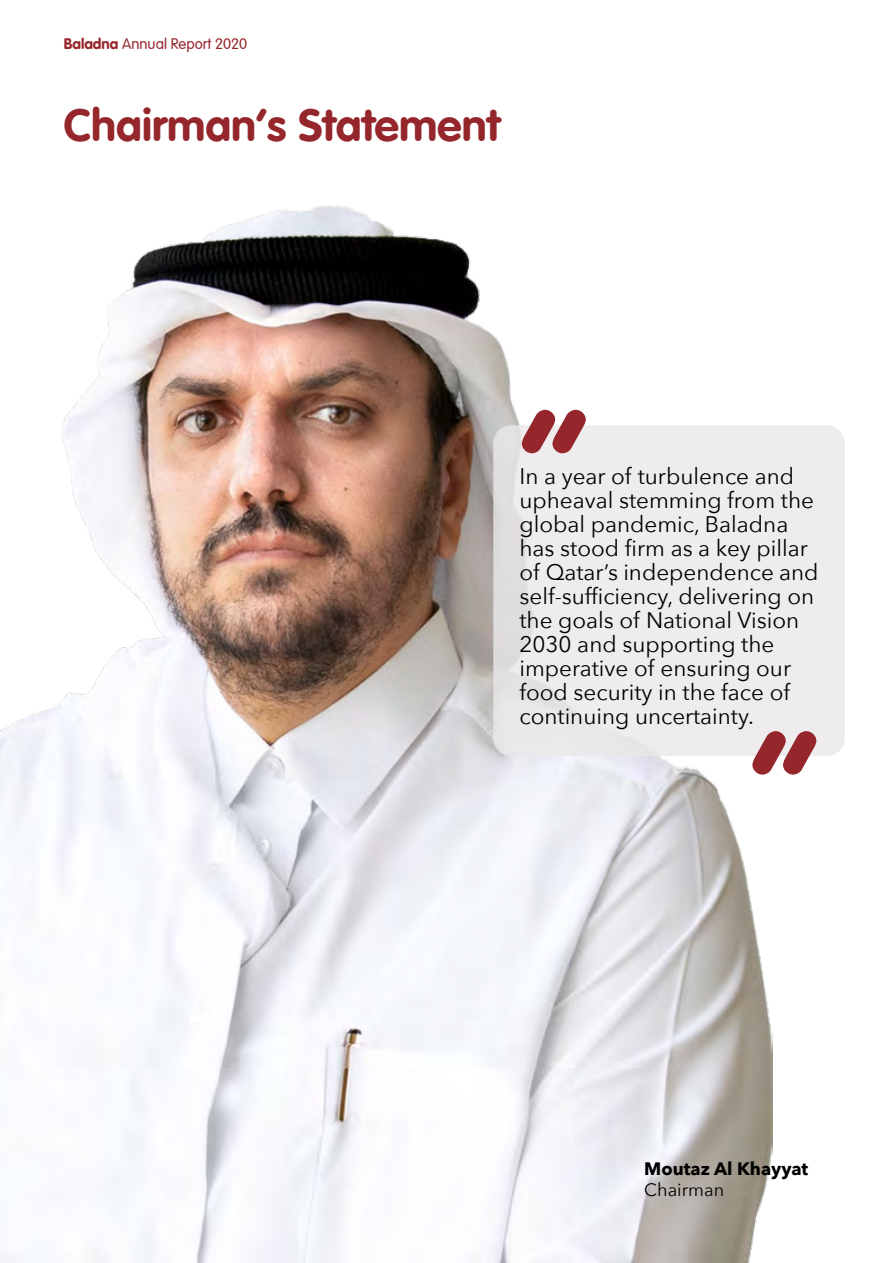
<style>
.page{position:relative;width:893px;height:1263px;background:#fff}
.page>*{position:absolute;margin:0;border:0;box-sizing:border-box;transform-origin:0 0}
.t1{font:150px "VAG Rounded Bold";color:#95272c}
.t2{font:45px "VAG Rounded Bold";color:#95272c}
.t3{font:22.5px/24px "Avenir Next";color:#000}
.t4{font:700 18px "Avenir Next";color:#000}
.t5{font:18px "Avenir Next";color:#000}
.t6{font:300 15px "VAG Rounded";color:#95272c}
.s1{font-family:"VAG Rounded Bold";font-weight:400}
</style>
<div class="page">
<img style="left:0;top:205px;width:772px;height:1058px">
<div style="left:493px;top:425px;width:352px;height:331px;background:#eae8e9;border-radius:18px"></div>
<p class="t6" style="left:64px;top:35px;width:185px"><span class="s1">Baladna</span> Annual Report 2020</p>
<h2 class="t2" style="left:64px;top:99px;width:438px">Chairman’s Statement</h2>
<h1 class="t1" style="left:520px;top:378px;width:68px">“</h1>
<p class="t3" style="left:519px;top:463px;width:301px">In a year of turbulence and upheaval stemming from the global pandemic, Baladna has stood firm as a key pillar of Qatar’s independence and self-sufficiency, delivering on the goals of National Vision<br>2030 and supporting the imperative of ensuring our food security in the face of continuing uncertainty.</p>
<h1 class="t1" style="left:751px;top:699px;width:68px">”</h1>
<p class="t4" style="left:644px;top:1153px;width:166px">Moutaz Al Khayyat</p>
<p class="t5" style="left:644px;top:1175px;width:82px">Chairman</p>
</div>
